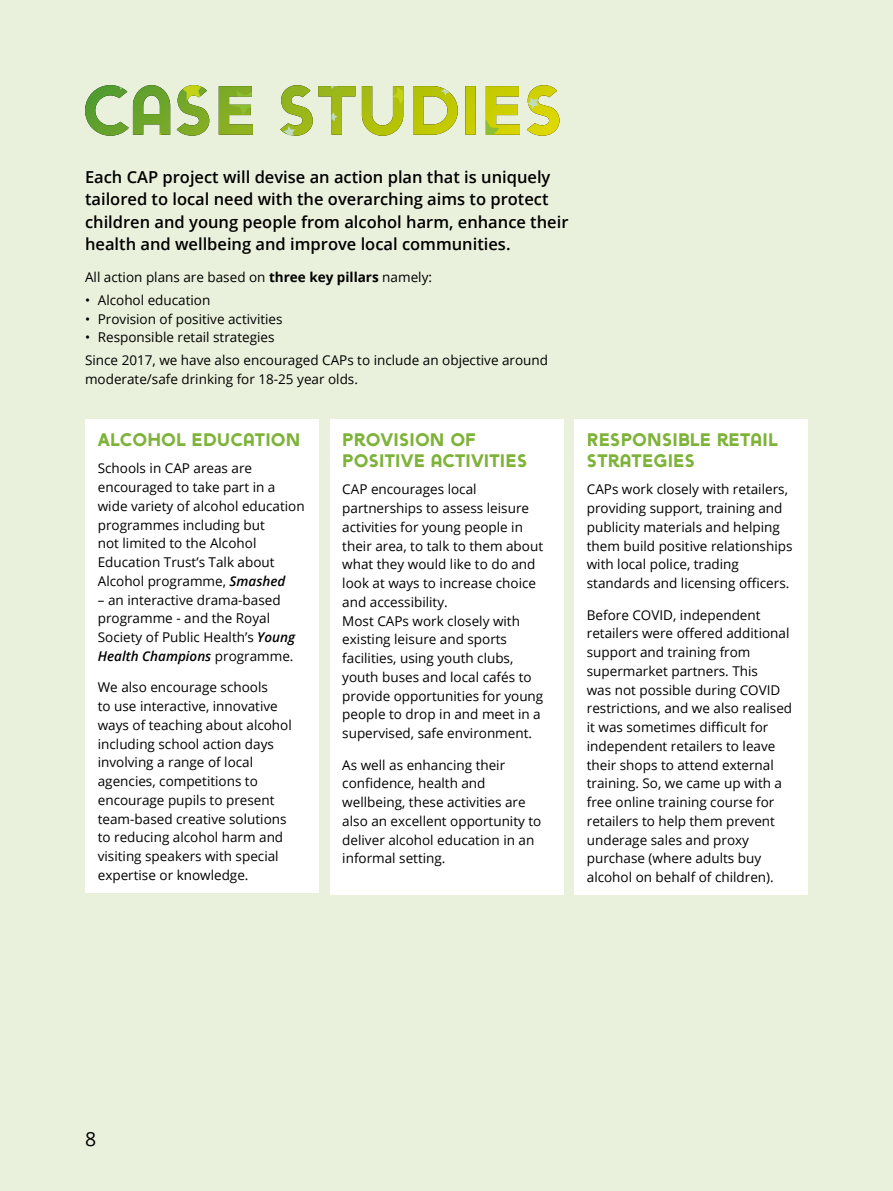
<style>
.page{position:relative;width:893px;height:1191px;background:#e9f0db}
.page>*{position:absolute;margin:0;border:0;box-sizing:border-box;transform-origin:0 0}
.t1{font:19.5px "Open Sans";color:#000}
.t2{font:18px/21px "Arya Single";letter-spacing:.01em;color:#7eb339}
.t3{font:600 16.5px/22.5px "Open Sans";color:#000}
.t4{font:13.5px/18.8px "Open Sans";color:#000}
.s1{font-weight:700}
.s2{font-weight:600;font-style:italic}
</style>
<div class="page">
<svg style="left:85px;top:85px;width:474px;height:51px"></svg>
<div style="left:85px;top:419px;width:234px;height:473px;background:#fff"></div>
<div style="left:574px;top:419px;width:234px;height:476px;background:#fff"></div>
<div style="left:330px;top:419px;width:233px;height:476px;background:#fff"></div>
<p class="t3" style="left:85px;top:165px;width:485px">Each CAP project will devise an action plan that is uniquely tailored to local need with the overarching aims to protect children and young people from alcohol harm, enhance their health and wellbeing and improve local communities.</p>
<p class="t4" style="left:85px;top:267px;width:348px">All action plans are based on <span class="s1">three key pillars</span> namely:</p>
<p class="t4" style="left:85px;top:290px;width:127px">• Alcohol education</p>
<p class="t4" style="left:85px;top:309px;width:199px">• Provision of positive activities</p>
<p class="t4" style="left:85px;top:325px;width:465px;line-height:23px">• Responsible retail strategies<br>Since 2017, we have also encouraged CAPs to include an objective around</p>
<p class="t4" style="left:85px;top:369px;width:274px">moderate/safe drinking for 18-25 year olds.</p>
<h2 class="t2" style="left:98px;top:429px;width:204px">ALCOHOL EDUCATION</h2>
<p class="t4" style="left:98px;top:458px;width:208px">Schools in CAP areas are encouraged to take part in a wide variety of alcohol education programmes including but<br>not limited to the Alcohol<br>Education Trust’s Talk about<br>Alcohol programme, <span class="s2">Smashed</span></p>
<p class="t4" style="left:98px;top:590px;width:199px">– an interactive drama-based programme - and the Royal<br>Society of Public Health’s <span class="s2">Young<br>Health Champions</span> programme.</p>
<p class="t4" style="left:98px;top:677px;width:196px">We also encourage schools<br>to use interactive, innovative ways of teaching about alcohol including school action days involving a range of local agencies, competitions to encourage pupils to present team-based creative solutions to reducing alcohol harm and visiting speakers with special expertise or knowledge.</p>
<h2 class="t2" style="left:342px;top:429px;width:187px">PROVISION OF<br>POSITIVE ACTIVITIES</h2>
<p class="t4" style="left:342px;top:479px;width:202px">CAP encourages local partnerships to assess leisure activities for young people in their area, to talk to them about what they would like to do and look at ways to increase choice and accessibility.<br>Most CAPs work closely with existing leisure and sports facilities, using youth clubs, youth buses and local cafés to provide opportunities for young people to drop in and meet in a supervised, safe environment.</p>
<p class="t4" style="left:342px;top:755px;width:201px">As well as enhancing their confidence, health and wellbeing, these activities are also an excellent opportunity to deliver alcohol education in an informal setting.</p>
<h2 class="t2" style="left:587px;top:429px;width:192px">RESPONSIBLE RETAIL<br>STRATEGIES</h2>
<p class="t4" style="left:587px;top:479px;width:207px">CAPs work closely with retailers, providing support, training and publicity materials and helping them build positive relationships with local police, trading standards and licensing officers.</p>
<p class="t4" style="left:587px;top:605px;width:207px">Before COVID, independent retailers were offered additional support and training from supermarket partners. This<br>was not possible during COVID restrictions, and we also realised it was sometimes difficult for independent retailers to leave their shops to attend external training. So, we came up with a free online training course for retailers to help them prevent underage sales and proxy purchase (where adults buy alcohol on behalf of children).</p>
<h1 class="t1" style="left:85px;top:1126px;width:13px">8</h1>
</div>
